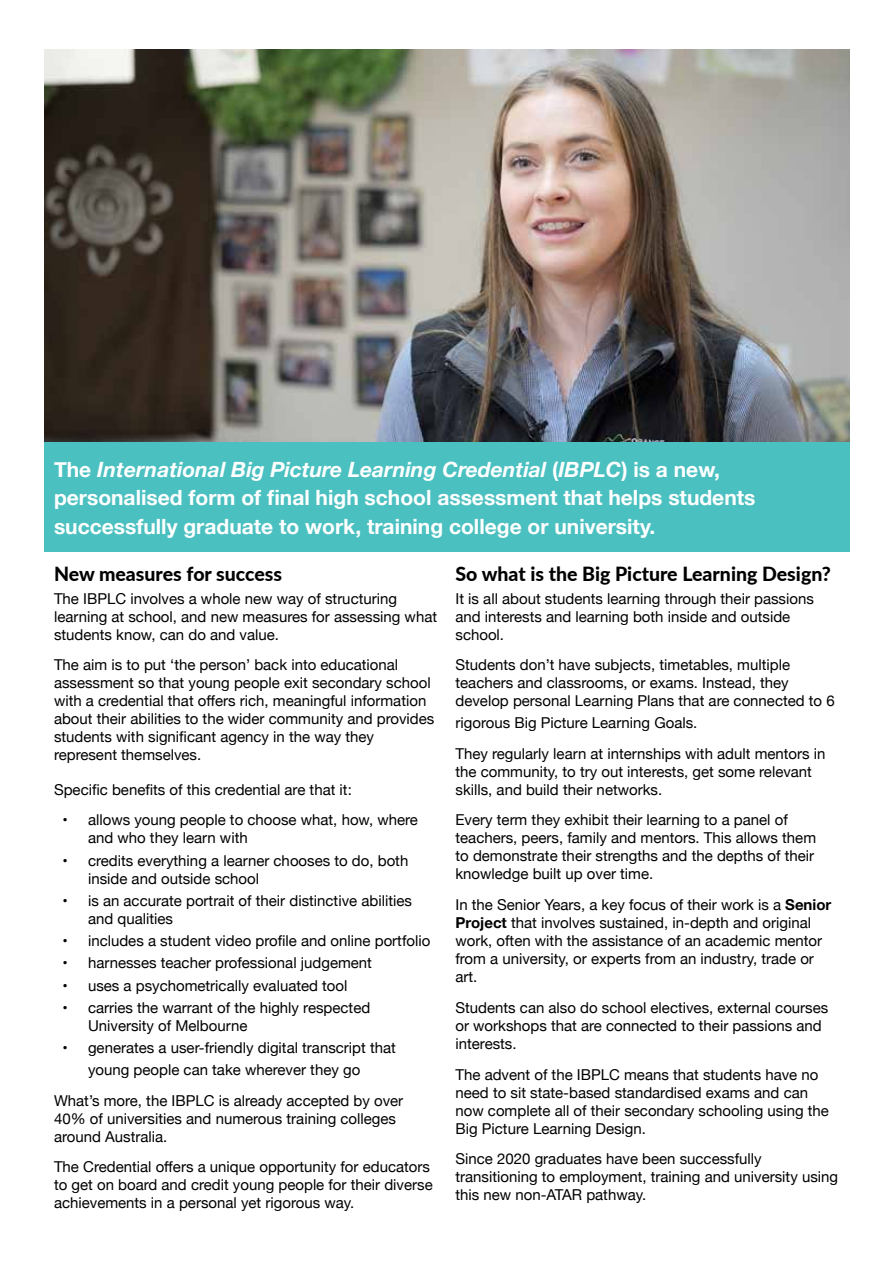
<style>
.page{position:relative;width:893px;height:1263px;background:#fff}
.page>*{position:absolute;margin:0;border:0;box-sizing:border-box;transform-origin:0 0}
.t1{font:700 21px/28.5px "Helvetica Neue";color:#fff}
.t2{font:800 19.5px "Lato";color:#000}
.t3{font:15px/18px "Helvetica Neue";color:#000}
.s1{font-style:italic}
.s2{font-weight:700}
</style>
<div class="page">
<img style="left:44px;top:49px;width:806px;height:393px">
<div style="left:44px;top:442px;width:806px;height:109px;background:#4bc0c0"></div>
<h1 class="t1" style="left:54px;top:455px;width:703px">The <span class="s1">International Big Picture Learning Credential</span> (<span class="s1">IBPLC</span>) is a new, personalised form of final high school assessment that helps students successfully graduate to work, training college or university.</h1>
<h2 class="t2" style="left:54px;top:560px;width:230px">New measures for success</h2>
<p class="t3" style="left:54px;top:590px;width:385px">The IBPLC involves a whole new way of structuring learning at school, and new measures for assessing what students know, can do and value.</p>
<p class="t3" style="left:54px;top:657px;width:382px">The aim is to put ‘the person’ back into educational assessment so that young people exit secondary school with a credential that offers rich, meaningful information about their abilities to the wider community and provides students with significant agency in the way they represent themselves.</p>
<p class="t3" style="left:54px;top:781px;width:299px">Specific benefits of this credential are that it:</p>
<p class="t3" style="left:88px;top:812px;width:331px;text-indent:-26px">• allows young people to choose what, how, where and who they learn with</p>
<p class="t3" style="left:88px;top:852px;width:322px;text-indent:-26px">• credits everything a learner chooses to do, both inside and outside school</p>
<p class="t3" style="left:88px;top:892px;width:325px;text-indent:-26px">• is an accurate portrait of their distinctive abilities and qualities</p>
<p class="t3" style="left:63px;top:933px;width:369px">• includes a student video profile and online portfolio</p>
<p class="t3" style="left:63px;top:955px;width:311px">• harnesses teacher professional judgement</p>
<p class="t3" style="left:63px;top:977px;width:286px">• uses a psychometrically evaluated tool</p>
<p class="t3" style="left:88px;top:999px;width:284px;text-indent:-26px">• carries the warrant of the highly respected<br>University of Melbourne</p>
<p class="t3" style="left:88px;top:1038px;width:309px;line-height:21.6px;text-indent:-26px">• generates a user-friendly digital transcript that young people can take wherever they go</p>
<p class="t3" style="left:54px;top:1092px;width:351px">What’s more, the IBPLC is already accepted by over<br>40% of universities and numerous training colleges around Australia.</p>
<p class="t3" style="left:54px;top:1159px;width:380px">The Credential offers a unique opportunity for educators to get on board and credit young people for their diverse achievements in a personal yet rigorous way.</p>
<h2 class="t2" style="left:455px;top:560px;width:377px">So what is the Big Picture Learning Design?</h2>
<p class="t3" style="left:455px;top:590px;width:360px">It is all about students learning through their passions and interests and learning both inside and outside school.</p>
<p class="t3" style="left:455px;top:657px;width:381px">Students don’t have subjects, timetables, multiple teachers and classrooms, or exams. Instead, they develop personal Learning Plans that are connected to 6</p>
<p class="t3" style="left:455px;top:708px;width:372px;line-height:30.8px">rigorous Big Picture Learning Goals.<br>They regularly learn at internships with adult mentors in</p>
<p class="t3" style="left:455px;top:763px;width:358px">the community, to try out interests, get some relevant skills, and build their networks.</p>
<p class="t3" style="left:455px;top:812px;width:362px">Every term they exhibit their learning to a panel of teachers, peers, family and mentors. This allows them to demonstrate their strengths and the depths of their knowledge built up over time.</p>
<p class="t3" style="left:455px;top:897px;width:377px">In the Senior Years, a key focus of their work is a <span class="s2">Senior Project</span> that involves sustained, in-depth and original work, often with the assistance of an academic mentor from a university, or experts from an industry, trade or art.</p>
<p class="t3" style="left:455px;top:999px;width:374px">Students can also do school electives, external courses or workshops that are connected to their passions and interests.</p>
<p class="t3" style="left:455px;top:1066px;width:375px">The advent of the IBPLC means that students have no need to sit state-based standardised exams and can now complete all of their secondary schooling using the Big Picture Learning Design.</p>
<p class="t3" style="left:455px;top:1151px;width:384px">Since 2020 graduates have been successfully transitioning to employment, training and university using this new non-ATAR pathway.</p>
</div>
